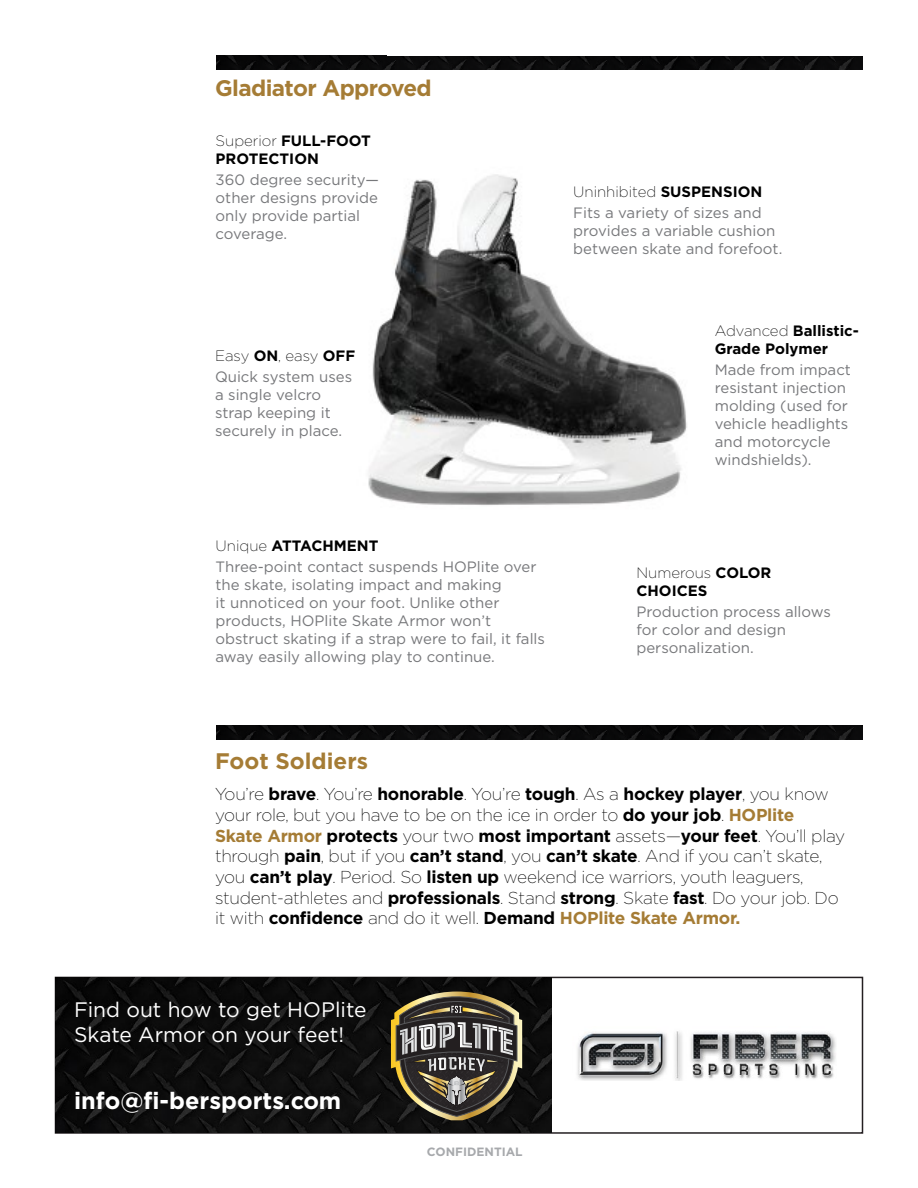
<style>
.page{position:relative;width:918px;height:1188px;background:#fff}
.page>*{position:absolute;margin:0;border:0;box-sizing:border-box;transform-origin:0 0}
.t1{font:700 23.55px "Gotham";color:#fff}
.t2{font:700 22.5px "Gotham";letter-spacing:-.025em;color:#a57c35}
.t3{font:700 22.5px "Gotham";color:#a57c35}
.t4{font:21px/25.2px "Gotham";color:#fff}
.t5{font:200 17.25px/20.7px "Gotham";letter-spacing:-.015em;color:#000}
.t6{font:15px/18px "Gotham";color:#77787b}
.t7{font:700 15px/18px "Gotham";color:#000}
.t8{font:700 12px "Gotham";color:#a7a9ac}
.s1{font-weight:200}
.s2{font-weight:200;color:#000}
.s3{font-weight:700;color:#000}
.s4{font-weight:700}
.s5{font-weight:700;color:#a57c35}
</style>
<div class="page">
<div style="left:55px;top:977px;width:808px;height:157px;background:#fff;border:2px solid #241f21"></div>
<img style="left:56px;top:977px;width:495px;height:156px">
<img style="left:216px;top:56px;width:647px;height:14px">
<img style="left:216px;top:725px;width:647px;height:15px">
<img style="left:368px;top:174px;width:319px;height:331px">
<svg style="left:391px;top:990px;width:131px;height:130px;background:#5a5446"></svg>
<img style="left:577px;top:1031px;width:259px;height:50px">
<h2 class="t2" style="left:215px;top:76px;width:218px">Gladiator Approved</h2>
<p class="t7" style="left:216px;top:132px;width:157px"><span class="s1">Superior</span> FULL-FOOT<br>PROTECTION</p>
<p class="t6" style="left:216px;top:171px;width:165px">360 degree security— other designs provide only provide partial coverage.</p>
<p class="t6" style="left:215px;top:345px;width:142px;line-height:21px"><span class="s2">Easy</span> <span class="s3">ON</span><span class="s2">, easy</span> <span class="s3">OFF<br></span>Quick system uses</p>
<p class="t6" style="left:215px;top:386px;width:129px">a single velcro strap keeping it securely in place.</p>
<p class="t6" style="left:216px;top:535px;width:322px;line-height:21px"><span class="s2">Unique</span> <span class="s3">ATTACHMENT<br></span>Three-point contact suspends HOPlite over</p>
<p class="t6" style="left:216px;top:576px;width:331px">the skate, isolating impact and making<br>it unnoticed on your foot. Unlike other products, HOPlite Skate Armor won’t obstruct skating if a strap were to fail, it falls away easily allowing play to continue.</p>
<p class="t6" style="left:573px;top:181px;width:191px;line-height:21px"><span class="s2">Uninhibited</span> <span class="s3">SUSPENSION<br></span>Fits a variety of sizes and</p>
<p class="t6" style="left:573px;top:221px;width:211px">provides a variable cushion between skate and forefoot.</p>
<p class="t7" style="left:715px;top:322px;width:146px"><span class="s1">Advanced</span> Ballistic-<br>Grade Polymer</p>
<p class="t6" style="left:715px;top:361px;width:138px">Made from impact resistant injection molding (used for vehicle headlights and motorcycle windshields).</p>
<p class="t7" style="left:636px;top:564px;width:136px"><span class="s1">Numerous</span> COLOR<br>CHOICES</p>
<p class="t6" style="left:636px;top:603px;width:196px">Production process allows for color and design personalization.</p>
<h2 class="t3" style="left:215px;top:748px;width:155px">Foot Soldiers</h2>
<p class="t5" style="left:215px;top:784px;width:632px">You’re <span class="s4">brave</span>. You’re <span class="s4">honorable</span>. You’re <span class="s4">tough</span>. As a <span class="s4">hockey player</span>, you know your role, but you have to be on the ice in order to <span class="s4">do your job</span>. <span class="s5">HOPlite Skate Armor</span> <span class="s4">protects</span> your two <span class="s4">most important</span> assets—<span class="s4">your feet</span>. You’ll play through <span class="s4">pain</span>, but if you <span class="s4">can’t stand</span>, you <span class="s4">can’t skate</span>. And if you can’t skate, you <span class="s4">can’t play</span>. Period. So <span class="s4">listen up</span> weekend ice warriors, youth leaguers, student-athletes and <span class="s4">professionals</span>. Stand <span class="s4">strong</span>. Skate <span class="s4">fast</span>. Do your job. Do it with <span class="s4">confidence</span> and do it well. <span class="s4">Demand</span> <span class="s5">HOPlite Skate Armor.</span></p>
<h3 class="t4" style="left:74px;top:997px;width:294px">Find out how to get HOPlite<br>Skate Armor on your feet!</h3>
<h1 class="t1" style="left:74px;top:1087px;width:269px">info@fi-bersports.com</h1>
<p class="t8" style="left:427px;top:1145px;width:97px">CONFIDENTIAL</p>
</div>
